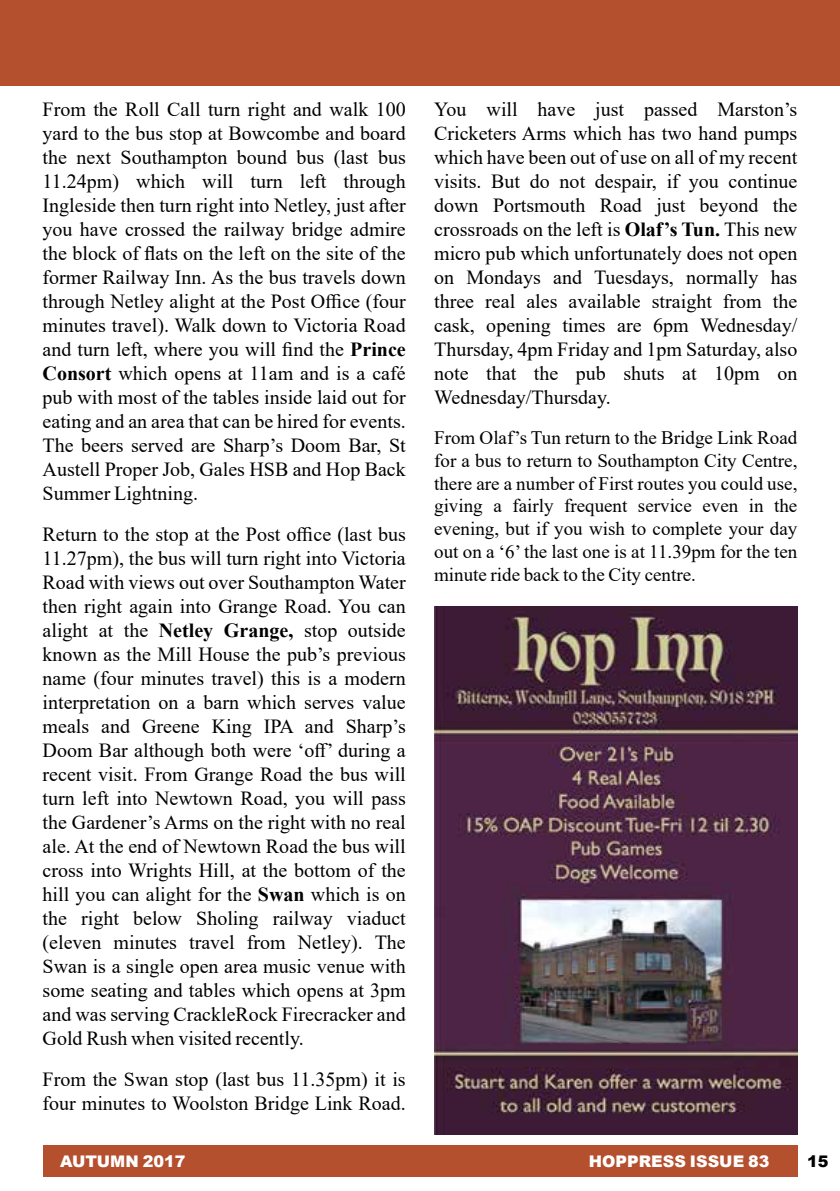
<style>
.page{position:relative;width:840px;height:1191px;background:#fff}
.page>*{position:absolute;margin:0;border:0;box-sizing:border-box;transform-origin:0 0}
.t1{font:20px/24px "Times New Roman";color:#000;text-align:justify}
.t2{font:19px/22.8px "Times New Roman";color:#000;text-align:justify}
.t3{font:900 16px "Arial";color:#fff}
.t4{font:900 16px "Arial";color:#000}
.s1{font-weight:700}
</style>
<div class="page">
<div style="left:43px;top:1145px;width:754px;height:31px;background:#b5502f"></div>
<div style="left:0;top:0;width:839px;height:85px;background:#b5502f"></div>
<img style="left:434px;top:607px;width:363px;height:527px">
<p class="t1" style="left:43px;top:97px;width:364px">From the Roll Call turn right and walk 100 yard to the bus stop at Bowcombe and board the next Southampton bound bus (last bus 11.24pm) which will turn left through Ingleside then turn right into Netley, just after you have crossed the railway bridge admire the block of flats on the left on the site of the former Railway Inn. As the bus travels down through Netley alight at the Post Office (four minutes travel). Walk down to Victoria Road and turn left, where you will find the <span class="s1">Prince Consort</span> which opens at 11am and is a café pub with most of the tables inside laid out for eating and an area that can be hired for events.<br>The beers served are Sharp’s Doom Bar, St Austell Proper Job, Gales HSB and Hop Back Summer Lightning.</p>
<p class="t1" style="left:43px;top:522px;width:364px">Return to the stop at the Post office (last bus 11.27pm), the bus will turn right into Victoria Road with views out over Southampton Water then right again into Grange Road. You can alight at the <span class="s1">Netley Grange,</span> stop outside known as the Mill House the pub’s previous name (four minutes travel) this is a modern interpretation on a barn which serves value meals and Greene King IPA and Sharp’s Doom Bar although both were ‘off’ during a recent visit. From Grange Road the bus will turn left into Newtown Road, you will pass the Gardener’s Arms on the right with no real ale. At the end of Newtown Road the bus will cross into Wrights Hill, at the bottom of the hill you can alight for the <span class="s1">Swan</span> which is on the right below Sholing railway viaduct (eleven minutes travel from Netley). The Swan is a single open area music venue with some seating and tables which opens at 3pm and was serving CrackleRock Firecracker and Gold Rush when visited recently.</p>
<p class="t1" style="left:43px;top:1067px;width:364px">From the Swan stop (last bus 11.35pm) it is four minutes to Woolston Bridge Link Road.</p>
<p class="t1" style="left:434px;top:97px;width:364px">You will have just passed Marston’s Cricketers Arms which has two hand pumps which have been out of use on all of my recent visits. But do not despair, if you continue down Portsmouth Road just beyond the crossroads on the left is <span class="s1">Olaf’s Tun.</span> This new micro pub which unfortunately does not open on Mondays and Tuesdays, normally has three real ales available straight from the cask, opening times are 6pm Wednesday/ Thursday, 4pm Friday and 1pm Saturday, also note that the pub shuts at 10pm on Wednesday/Thursday.</p>
<p class="t2" style="left:434px;top:425px;width:364px">From Olaf’s Tun return to the Bridge Link Road for a bus to return to Southampton City Centre, there are a number of First routes you could use, giving a fairly frequent service even in the evening, but if you wish to complete your day out on a ‘6’ the last one is at 11.39pm for the ten minute ride back to the City centre.</p>
<p class="t3" style="left:60px;top:1149px;width:127px">AUTUMN 2017</p>
<p class="t3" style="left:588px;top:1149px;width:182px">HOPPRESS ISSUE 83</p>
<p class="t4" style="left:806px;top:1149px;width:23px">15</p>
</div>
